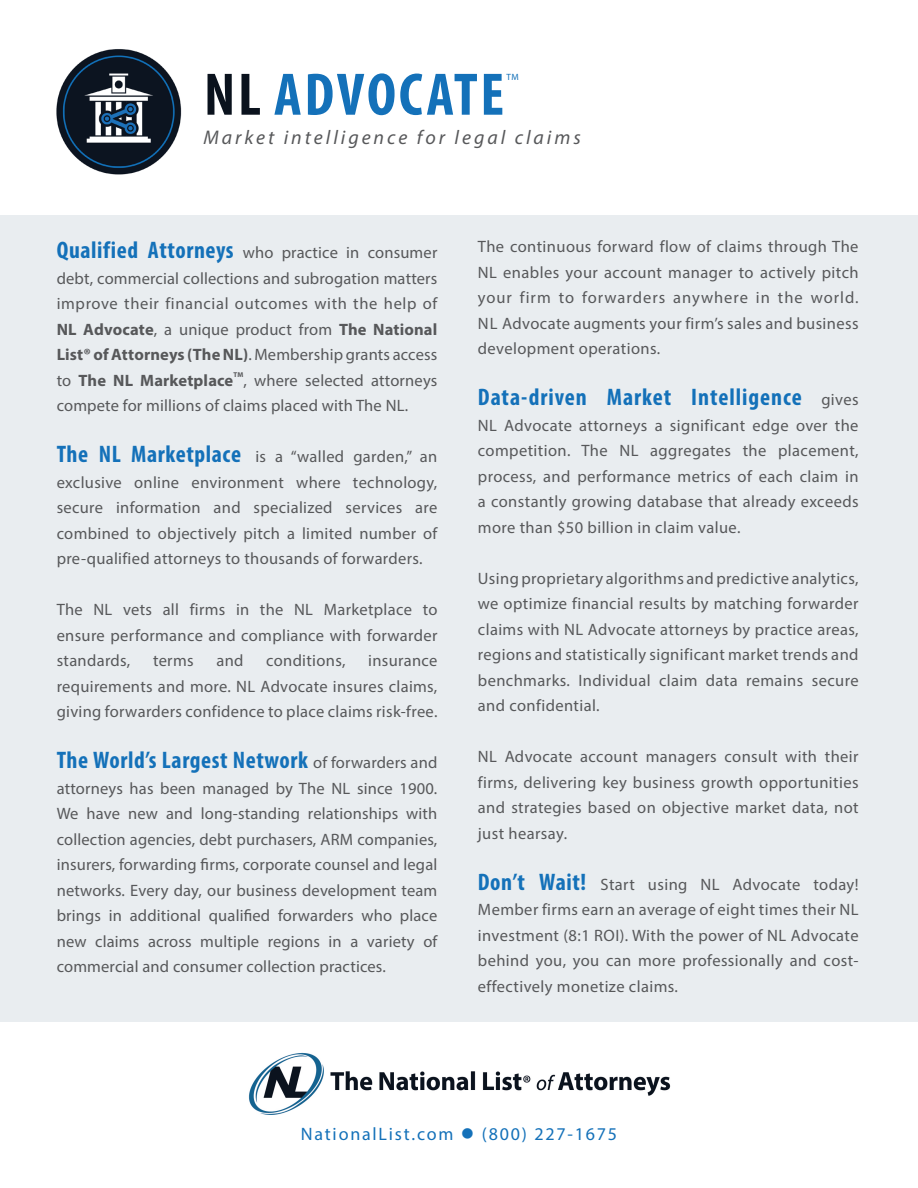
<style>
.page{position:relative;width:918px;height:1188px;background:#fff}
.page>*{position:absolute;margin:0;border:0;box-sizing:border-box;transform-origin:0 0}
.t1{font:700 condensed 60.6px "Myriad Pro";letter-spacing:.045em;color:#1471b9}
.t2{font:700 condensed 24px "Myriad Pro";letter-spacing:.035em;color:#1471b9}
.t3{font:italic 19.8px "Myriad Pro";letter-spacing:.15em;color:#57585a}
.t4{font:18px "Myriad Pro";letter-spacing:.1em;color:#1471b9}
.t5{font:16.5px/25.5px "Myriad Pro";letter-spacing:.02em;color:#57585a;text-align:justify}
.t6{font:9.15px "Myriad Pro";color:#1471b9}
.t7{font:700 7.05px "Myriad Pro";color:#57585a}
.s1{color:#0a121d}
.s2{font-weight:700;font-stretch:condensed;font-size:24px;color:#1471b9}
.s3{font-weight:700}
.s4{font-weight:400;font-stretch:normal;font-size:16.5px;color:#57585a}
</style>
<div class="page">
<div style="left:0;top:215px;width:918px;height:807px;background:#e9edf0"></div>
<img style="left:56px;top:49px;width:126px;height:126px">
<img style="left:249px;top:1052px;width:422px;height:62px">
<p class="t1" style="left:204px;top:57px;width:302px"><span class="s1">NL</span> ADVOCATE</p>
<p class="t6" style="left:507px;top:71px;width:14px">TM</p>
<p class="t3" style="left:203px;top:126px;width:379px">Market intelligence for legal claims</p>
<p class="t5" style="left:57px;top:239px;width:382px"><span class="s2">Qualified Attorneys</span> who practice in consumer debt, commercial collections and subrogation matters improve their financial outcomes with the help of <span class="s3">NL Advocate</span>, a unique product from <span class="s3">The National List® of Attorneys (The NL)</span>. Membership grants access to <span class="s3">The NL Marketplace</span></p>
<p class="t7" style="left:234px;top:370px;width:11px">TM</p>
<p class="t5" style="left:57px;top:367px;width:382px;text-indent:187px">, where selected attorneys compete for millions of claims placed with The NL.</p>
<p class="t5" style="left:57px;top:443px;width:382px"><span class="s2">The NL Marketplace</span> is a “walled garden,” an exclusive online environment where technology, secure information and specialized services are combined to objectively pitch a limited number of pre-qualified attorneys to thousands of forwarders.</p>
<p class="t5" style="left:57px;top:596px;width:382px">The NL vets all firms in the NL Marketplace to ensure performance and compliance with forwarder standards,</p>
<p class="t5" style="left:153px;top:647px;width:42px">terms</p>
<p class="t5" style="left:216px;top:647px;width:29px">and</p>
<p class="t5" style="left:266px;top:647px;width:81px">conditions,</p>
<p class="t5" style="left:57px;top:647px;width:382px;text-indent:311px">insurance requirements and more. NL Advocate insures claims, giving forwarders confidence to place claims risk-free.</p>
<p class="t2" style="left:57px;top:745px;width:382px">The World’s Largest Network <span class="s4">of forwarders and</span></p>
<p class="t5" style="left:57px;top:775px;width:382px">attorneys has been managed by The NL since 1900.<br>We have new and long-standing relationships with collection agencies, debt purchasers, ARM companies, insurers, forwarding firms, corporate counsel and legal networks. Every day, our business development team brings in additional qualified forwarders who place new claims across multiple regions in a variety of commercial and consumer collection practices.</p>
<p class="t5" style="left:478px;top:234px;width:382px">The continuous forward flow of claims through The NL enables your account manager to actively pitch your firm to forwarders anywhere in the world.<br>NL Advocate augments your firm’s sales and business development operations.</p>
<p class="t2" style="left:478px;top:382px;width:382px">Data-driven Market Intelligence <span class="s4">gives</span></p>
<p class="t5" style="left:478px;top:412px;width:382px">NL Advocate attorneys a significant edge over the competition. The NL aggregates the placement, process, and performance metrics of each claim in a constantly growing database that already exceeds more than $50 billion in claim value.</p>
<p class="t5" style="left:478px;top:565px;width:382px">Using proprietary algorithms and predictive analytics, we optimize financial results by matching forwarder claims with NL Advocate attorneys by practice areas, regions and statistically significant market trends and benchmarks. Individual claim data remains secure and confidential.</p>
<p class="t5" style="left:478px;top:744px;width:382px">NL Advocate account managers consult with their firms, delivering key business growth opportunities and strategies based on objective market data, not just hearsay.</p>
<p class="t5" style="left:478px;top:871px;width:382px"><span class="s2">Don’t Wait!</span> Start using NL Advocate today!<br>Member firms earn an average of eight times their NL investment (8:1 ROI). With the power of NL Advocate behind you, you can more professionally and cost&shy;effectively monetize claims.</p>
<p class="t4" style="left:301px;top:1123px;width:318px">NationalList.com ● (800) 227-1675</p>
</div>
